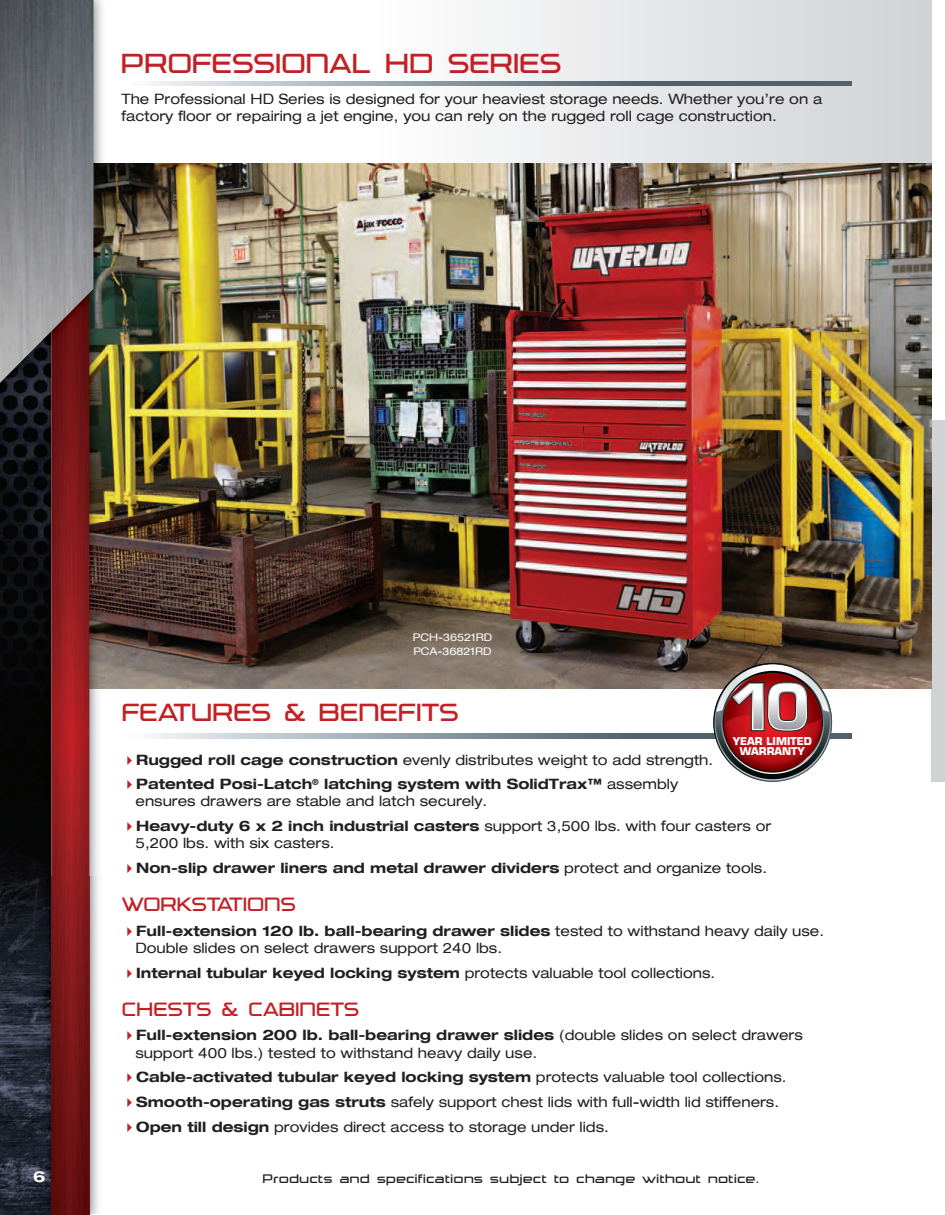
<style>
.page{position:relative;width:945px;height:1215px;background:#fff}
.page>*{position:absolute;margin:0;border:0;box-sizing:border-box;transform-origin:0 0}
.t1{font:300 30px "Trade Marker";letter-spacing:.03em;color:#c32025}
.t2{font:300 27px "Trade Marker";letter-spacing:.03em;color:#c32025}
.t3{font:300 21px "Trade Marker";letter-spacing:.03em;color:#c32025}
.t4{font:700 expanded 15px "Helvetica Neue";color:#fff}
.t5{font:expanded 14.25px/17.1px "Helvetica Neue";color:#231f20}
.t6{font:700 expanded 14.25px "Helvetica Neue";color:#231f20}
.t7{font:300 13.5px "Trade Marker";letter-spacing:.05em;color:#231f20}
.t8{font:expanded 10.5px/14.2px "Helvetica Neue";color:#fff}
.t9{font:700 10.5px/10.5px "Eurostile LT Std";color:#fff;text-align:center}
.t10{font:700 8.4px/8.4px "Eurostile LT Std";color:#fff;text-align:center}
.s1{color:#c32025}
.s2{font-weight:700}
.s3{font-weight:400}
</style>
<div class="page">
<div style="left:932px;top:420px;width:13px;height:362px;background:#d1d2d4"></div>
<img style="left:104px;top:162px;width:828px;height:526px">
<div style="left:104px;top:0;width:828px;height:162px;background:linear-gradient(to right,#fff,#d5d6d8)"></div>
<svg style="left:122px;top:81px;width:729px;height:5px;background:#88969d"></svg>
<svg style="left:151px;top:734px;width:700px;height:4px;background:#8e9ba3"></svg>
<img style="left:0;top:0;width:104px;height:1214px">
<img style="left:0;top:876px;width:89px;height:338px">
<img style="left:51px;top:1214px;width:38px;height:1px">
<img style="left:83px;top:383px;width:6px;height:305px">
<img style="left:0;top:0;width:93px;height:383px">
<svg style="left:713px;top:663px;width:119px;height:119px"></svg>
<svg style="left:715px;top:665px;width:115px;height:114px"></svg>
<svg style="left:723px;top:673px;width:99px;height:99px;background:#a70c11"></svg>
<svg style="left:716px;top:665px;width:113px;height:76px;background:#a76869"></svg>
<h1 class="t1" style="left:122px;top:47px;width:441px">PROFESSIONAL HD SERIES</h1>
<p class="t5" style="left:122px;top:90px;width:702px">The Professional HD Series is designed for your heaviest storage needs. Whether you’re on a factory floor or repairing a jet engine, you can rely on the rugged roll cage construction.</p>
<p class="t4" style="left:33px;top:1167px;width:14px">6</p>
<p class="t8" style="left:413px;top:630px;width:81px">PCH-36521RD<br>PCA-36821RD</p>
<h2 class="t2" style="left:122px;top:697px;width:338px">FEATURES &amp; BENEFITS</h2>
<p class="t5" style="left:122px;top:751px;width:593px"><span class="s1">✔</span><span class="s2">Rugged roll cage construction</span> evenly distributes weight to add strength.</p>
<p class="t5" style="left:136px;top:776px;width:544px;text-indent:-13px"><span class="s1">✔</span><span class="s2">Patented Posi-Latch</span><sup>®</sup> <span class="s2">latching system with SolidTrax™</span> assembly ensures drawers are stable and latch securely.</p>
<p class="t5" style="left:136px;top:817px;width:637px;text-indent:-13px"><span class="s1">✔</span><span class="s2">Heavy-duty 6 x 2 inch industrial casters</span> support 3,500 lbs. with four casters or<br>5,200 lbs. with six casters.</p>
<p class="t6" style="left:122px;top:859px;width:647px"><span class="s1">✔</span>Non-slip drawer liners and metal drawer dividers <span class="s3">protect and organize tools.</span></p>
<h3 class="t3" style="left:122px;top:892px;width:175px">WORKSTATIONS</h3>
<p class="t5" style="left:136px;top:922px;width:690px;text-indent:-13px"><span class="s1">✔</span><span class="s2">Full-extension 120 lb. ball-bearing drawer slides</span> tested to withstand heavy daily use.<br>Double slides on select drawers support 240 lbs.</p>
<p class="t6" style="left:122px;top:964px;width:595px"><span class="s1">✔</span>Internal tubular keyed locking system <span class="s3">protects valuable tool collections.</span></p>
<h3 class="t3" style="left:122px;top:997px;width:238px">CHESTS &amp; CABINETS</h3>
<p class="t5" style="left:136px;top:1027px;width:669px;text-indent:-13px"><span class="s1">✔</span><span class="s2">Full-extension 200 lb. ball-bearing drawer slides</span> (double slides on select drawers support 400 lbs.) tested to withstand heavy daily use.</p>
<p class="t6" style="left:122px;top:1068px;width:666px"><span class="s1">✔</span>Cable-activated tubular keyed locking system <span class="s3">protects valuable tool collections.</span></p>
<p class="t5" style="left:122px;top:1093px;width:659px"><span class="s1">✔</span><span class="s2">Smooth-operating gas struts</span> safely support chest lids with full-width lid stiffeners.</p>
<p class="t5" style="left:122px;top:1118px;width:488px"><span class="s1">✔</span><span class="s2">Open till design</span> provides direct access to storage under lids.</p>
<p class="t9" style="left:733px;top:736px;width:81px">YEAR LIMITED<br>WARRANTY</p>
<p class="t10" style="left:746px;top:742px;width:54px">YEAR<br>WARRANTY</p>
<p class="t7" style="left:263px;top:1171px;width:498px">Products and specifications subject to change without notice.</p>
</div>
